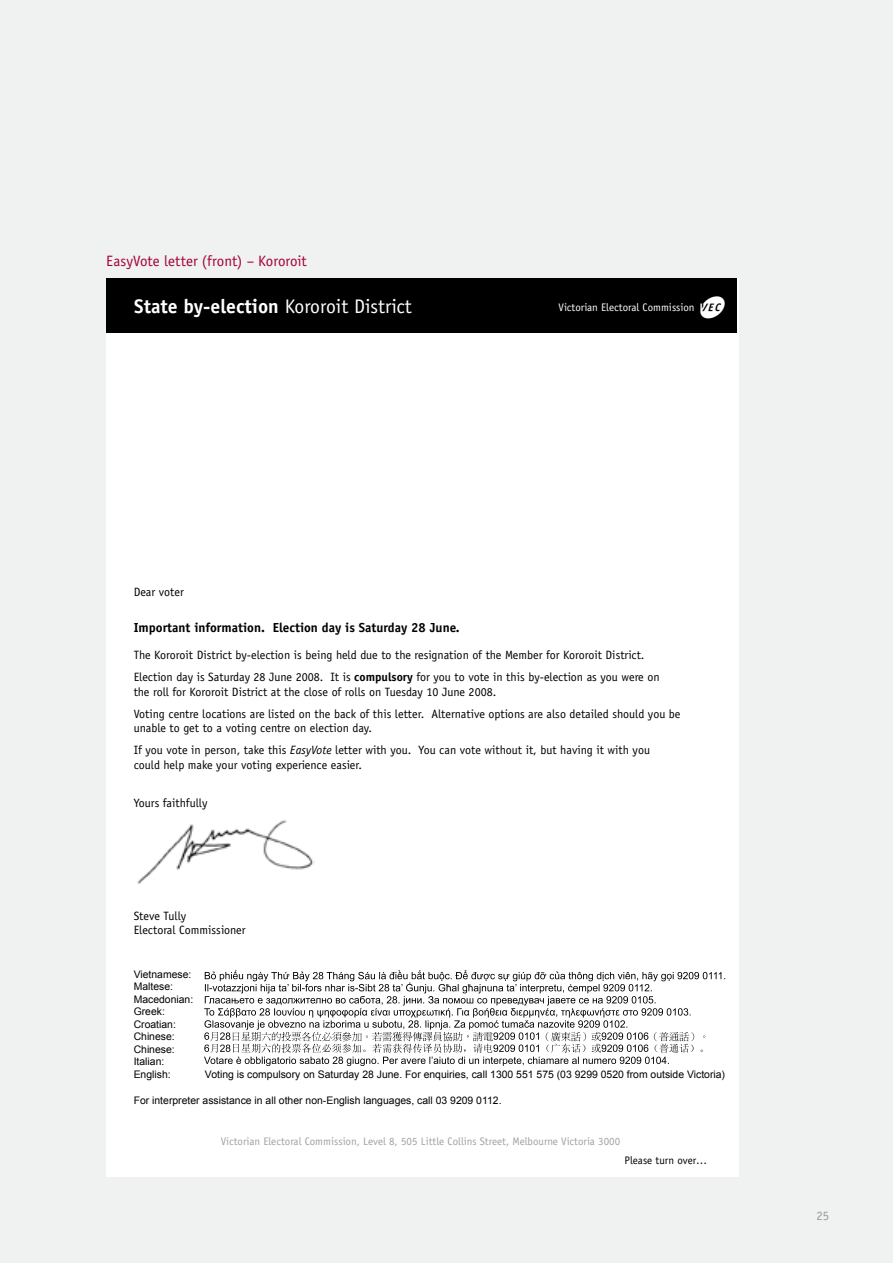
<style>
.page{position:relative;width:893px;height:1263px;background:#f0f1f1}
.page>*{position:absolute;margin:0;border:0;box-sizing:border-box;transform-origin:0 0}
.t1{font:700 19.65px "Officina Sans";color:#fff}
.t2{font:15px "Officina Sans";letter-spacing:.005em;color:#a40133}
.t3{font:700 13.2px "Officina Sans";color:#000}
.t4{font:12.75px "Officina Sans";color:#9a9a9d}
.t5{font:12px/22.2px "Officina Sans";color:#000}
.t6{font:10.95px "Officina Sans";color:#a0a1a3}
.t7{font:10.95px "Officina Sans";color:#fff}
.t8{font:10.95px "Officina Sans";color:#000}
.t9{font:10.35px/12.5px "Arial";color:#000}
.s1{font-weight:400}
.s2{font-family:"Vec Logos";font-size:9.9px}
.s3{font-weight:700}
.s4{font-style:italic}
</style>
<div class="page">
<div style="left:106px;top:278px;width:632px;height:899px;background:#fff"></div>
<div style="left:106px;top:278px;width:631px;height:54px;background:#000"></div>
<img style="left:137px;top:820px;width:178px;height:65px">
<svg style="left:204px;top:970px;width:521px;height:96px"></svg>
<p class="t2" style="left:106px;top:253px;width:202px">EasyVote letter (front) – Kororoit</p>
<h1 class="t1" style="left:134px;top:294px;width:279px">State by-election <span class="s1">Kororoit District</span></h1>
<p class="t7" style="left:559px;top:301px;width:168px">Victorian Electoral Commission <span class="s2">a</span></p>
<p class="t5" style="left:134px;top:581px;width:52px">Dear voter</p>
<p class="t3" style="left:134px;top:619px;width:328px">Important information. Election day is Saturday 28 June.</p>
<p class="t5" style="left:134px;top:644px;width:527px">The Kororoit District by-election is being held due to the resignation of the Member for Kororoit District.<br>Election day is Saturday 28 June 2008. It is <span class="s3">compulsory</span> for you to vote in this by-election as you were on</p>
<p class="t5" style="left:134px;top:681px;width:548px">the roll for Kororoit District at the close of rolls on Tuesday 10 June 2008.<br>Voting centre locations are listed on the back of this letter. Alternative options are also detailed should you be</p>
<p class="t5" style="left:134px;top:717px;width:518px">unable to get to a voting centre on election day.<br>If you vote in person, take this <span class="s4">EasyVote</span> letter with you. You can vote without it, but having it with you</p>
<p class="t5" style="left:134px;top:754px;width:230px">could help make your voting experience easier.</p>
<p class="t5" style="left:134px;top:791px;width:75px">Yours faithfully</p>
<p class="t5" style="left:134px;top:908px;width:113px;line-height:14.4px">Steve Tully<br>Electoral Commissioner</p>
<p class="t9" style="left:134px;top:968px;width:61px">Vietnamese:<br>Maltese:<br>Macedonian:<br>Greek:<br>Croatian:<br>Chinese:<br>Chinese:<br>Italian:<br>English:</p>
<p class="t9" style="left:205px;top:1068px;width:522px">Voting is compulsory on Saturday 28 June. For enquiries, call 1300 551 575 (03 9299 0520 from outside Victoria)</p>
<p class="t9" style="left:134px;top:1094px;width:369px">For interpreter assistance in all other non-English languages, call 03 9209 0112.</p>
<p class="t6" style="left:221px;top:1135px;width:401px">Victorian Electoral Commission, Level 8, 505 Little Collins Street, Melbourne Victoria 3000</p>
<p class="t8" style="left:625px;top:1154px;width:84px">Please turn over…</p>
<p class="t4" style="left:816px;top:1209px;width:14px">25</p>
</div>
